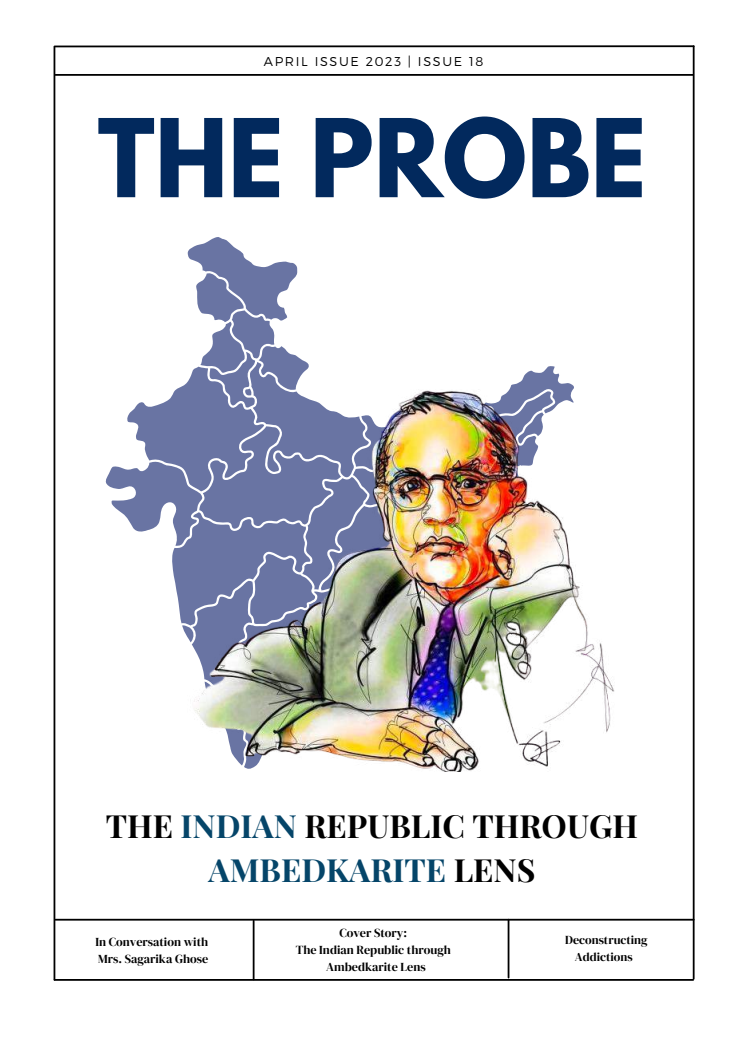
<style>
.page{position:relative;width:744px;height:1053px;background:#fff}
.page>*{position:absolute;margin:0;border:0;box-sizing:border-box;transform-origin:0 0}
.t1{font:700 96px "League Spartan";color:#02295d}
.t2{font:700 32px/44.7px "Playfair Display";color:#000;text-align:center}
.t3{font:300 12.8px "Montserrat";letter-spacing:.13em;color:#000}
.t4{font:12.2px/16.8px "DM Serif Display";color:#000}
.t5{font:12.08px/16.8px "DM Serif Display";color:#000;text-align:center}
.s1{color:#054569}
</style>
<div class="page">
<svg style="left:105px;top:237px;width:469px;height:401px"></svg>
<hr style="left:693px;top:46px;width:2px;height:932px;background:#000">
<hr style="left:55px;top:978px;width:638px;height:2px;background:#000">
<hr style="left:55px;top:918px;width:639px;height:2px;background:#000">
<hr style="left:253px;top:920px;width:2px;height:59px;background:#000">
<hr style="left:508px;top:919px;width:1px;height:58px;background:#000">
<hr style="left:55px;top:74px;width:638px;height:2px;background:#000">
<svg style="left:53px;top:45px;width:642px;height:3px;background:#656565"></svg>
<hr style="left:54px;top:47px;width:1px;height:932px;background:#000">
<img style="left:188px;top:389px;width:427px;height:382px">
<p class="t3" style="left:264px;top:53px;width:221px">APRIL ISSUE 2023 | ISSUE 18</p>
<h1 class="t1" style="left:98px;top:111px;width:550px">THE PROBE</h1>
<h2 class="t2" style="left:106px;top:801px;width:534px">THE <span class="s1">INDIAN</span> REPUBLIC THROUGH<br><span class="s1">AMBEDKARITE</span> LENS</h2>
<p class="t4" style="left:95px;top:933px;width:114px">In Conversation with<br>Mrs. Sagarika Ghose</p>
<p class="t4" style="left:296px;top:924px;width:157px;text-align:center">Cover Story:<br>The Indian Republic through<br>Ambedkarite Lens</p>
<p class="t5" style="left:565px;top:931px;width:84px">Deconstructing<br>Addictions</p>
</div>
